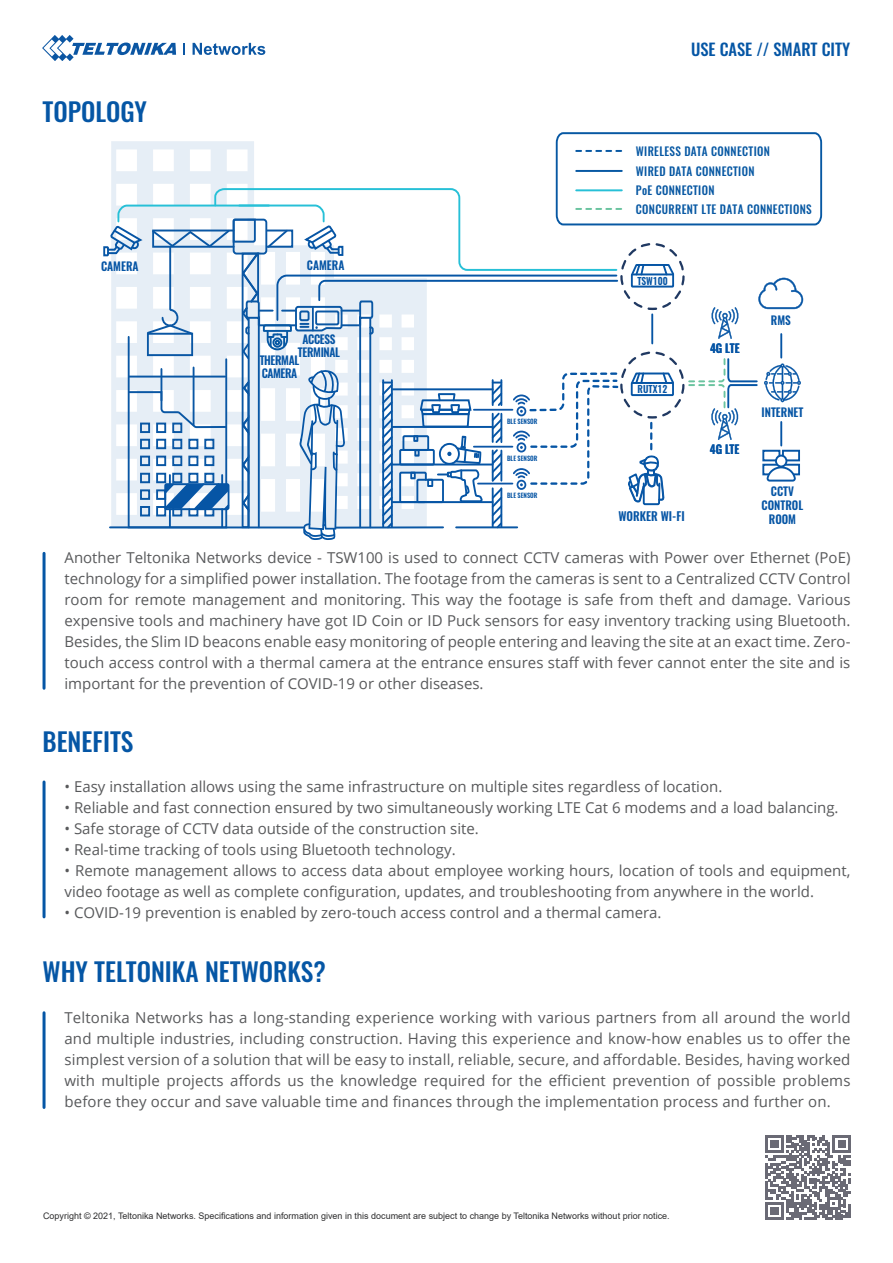
<style>
.page{position:relative;width:893px;height:1263px;background:#fff}
.page>*{position:absolute;margin:0;border:0;box-sizing:border-box;transform-origin:0 0}
.t1{font:500 25.5px "Oswald";color:#0556a5}
.t2{font:500 16.5px "Oswald";color:#0556a5}
.t3{font:15px/21px "Open Sans";color:#58595b;text-align:justify}
.t4{font:600 12px "Oswald";color:#0655a5;scale:.96 1}
.t5{font:500 11.85px/19.5px "Oswald";letter-spacing:.03em;color:#0758a3;scale:.96 1}
.t6{font:600 11.85px/14.1px "Oswald";color:#0655a5;text-align:center;scale:.96 1}
.t7{font:600 11.85px/13px "Oswald";letter-spacing:-.03em;color:#0655a5;text-align:center;scale:.96 1}
.t8{font:500 11.85px "Oswald";letter-spacing:.03em;color:#0757a2;scale:.96 1}
.t9{font:600 11.85px/13px "Oswald";letter-spacing:-.035em;color:#0655a5;scale:.96 1}
.t10{font:600 9.9px "Oswald";color:#0655a5;scale:.96 1}
.t11{font:9px "Arial";color:#2e2e2f}
.t12{font:600 6.6px "Oswald";color:#0655a5;scale:.96 1}
</style>
<div class="page">
<svg style="left:103px;top:132px;width:720px;height:408px"></svg>
<svg style="left:42px;top:35px;width:134px;height:26px"></svg>
<svg style="left:184px;top:43px;width:1px;height:12px"></svg>
<svg style="left:193px;top:43px;width:72px;height:12px"></svg>
<hr style="left:43px;top:1013px;width:3px;height:94px;background:#0556a5">
<hr style="left:43px;top:553px;width:3px;height:135px;background:#0556a5">
<hr style="left:43px;top:782px;width:3px;height:135px;background:#0556a5">
<svg style="left:765px;top:1135px;width:86px;height:85px"></svg>
<h1 class="t1" style="left:43px;top:98px;width:106px">TOPOLOGY</h1>
<p class="t6" style="left:101px;top:259px;width:41px">CAMERA</p>
<p class="t6" style="left:307px;top:259px;width:41px">CAMERA</p>
<p class="t7" style="left:298px;top:333px;width:45px">ACCESS<br>TERMINAL</p>
<p class="t9" style="left:260px;top:354px;width:43px">THERMAL<br>CAMERA</p>
<p class="t12" style="left:507px;top:417px;width:33px">BLE SENSOR</p>
<p class="t12" style="left:507px;top:453px;width:33px">BLE SENSOR</p>
<p class="t12" style="left:507px;top:491px;width:33px">BLE SENSOR</p>
<p class="t2" style="left:691px;top:41px;width:161px">USE CASE // SMART CITY</p>
<p class="t5" style="left:636px;top:142px;width:141px">WIRELESS DATA CONNECTION<br>WIRED DATA CONNECTION</p>
<p class="t8" style="left:636px;top:182px;width:83px">PoE CONNECTION</p>
<p class="t5" style="left:636px;top:199px;width:185px">CONCURRENT LTE DATA CONNECTIONS</p>
<p class="t10" style="left:637px;top:274px;width:33px">TSW100</p>
<p class="t10" style="left:638px;top:382px;width:32px">RUTX12</p>
<p class="t4" style="left:618px;top:507px;width:70px">WORKER WI-FI</p>
<p class="t6" style="left:710px;top:341px;width:32px">4G LTE</p>
<p class="t6" style="left:710px;top:442px;width:32px">4G LTE</p>
<p class="t6" style="left:771px;top:314px;width:22px">RMS</p>
<p class="t6" style="left:761px;top:406px;width:45px">INTERNET</p>
<p class="t6" style="left:762px;top:484px;width:45px">CCTV<br>CONTROL<br>ROOM</p>
<p class="t3" style="left:64px;top:547px;width:787px">Another Teltonika Networks device - TSW100 is used to connect CCTV cameras with Power over Ethernet (PoE) technology for a simplified power installation. The footage from the cameras is sent to a Centralized CCTV Control room for remote management and monitoring. This way the footage is safe from theft and damage. Various expensive tools and machinery have got ID Coin or ID Puck sensors for easy inventory tracking using Bluetooth.<br>Besides, the Slim ID beacons enable easy monitoring of people entering and leaving the site at an exact time. Zero&shy;touch access control with a thermal camera at the entrance ensures staff with fever cannot enter the site and is important for the prevention of COVID-19 or other diseases.</p>
<h1 class="t1" style="left:43px;top:728px;width:93px">BENEFITS</h1>
<p class="t3" style="left:64px;top:775px;width:659px">• Easy installation allows using the same infrastructure on multiple sites regardless of location.</p>
<p class="t3" style="left:64px;top:796px;width:776px">• Reliable and fast connection ensured by two simultaneously working LTE Cat 6 modems and a load balancing.</p>
<p class="t3" style="left:64px;top:817px;width:416px">• Safe storage of CCTV data outside of the construction site.</p>
<p class="t3" style="left:64px;top:838px;width:393px">• Real-time tracking of tools using Bluetooth technology.</p>
<p class="t3" style="left:64px;top:859px;width:787px">• Remote management allows to access data about employee working hours, location of tools and equipment, video footage as well as complete configuration, updates, and troubleshooting from anywhere in the world.</p>
<p class="t3" style="left:64px;top:901px;width:599px">• COVID-19 prevention is enabled by zero-touch access control and a thermal camera.</p>
<h1 class="t1" style="left:43px;top:958px;width:285px">WHY TELTONIKA NETWORKS?</h1>
<p class="t3" style="left:64px;top:1006px;width:788px">Teltonika Networks has a long-standing experience working with various partners from all around the world and multiple industries, including construction. Having this experience and know-how enables us to offer the simplest version of a solution that will be easy to install, reliable, secure, and affordable. Besides, having worked with multiple projects affords us the knowledge required for the efficient prevention of possible problems before they occur and save valuable time and finances through the implementation process and further on.</p>
<p class="t11" style="left:43px;top:1210px;width:628px">Copyright © 2021, Teltonika Networks. Specifications and information given in this document are subject to change by Teltonika Networks without prior notice.</p>
</div>
